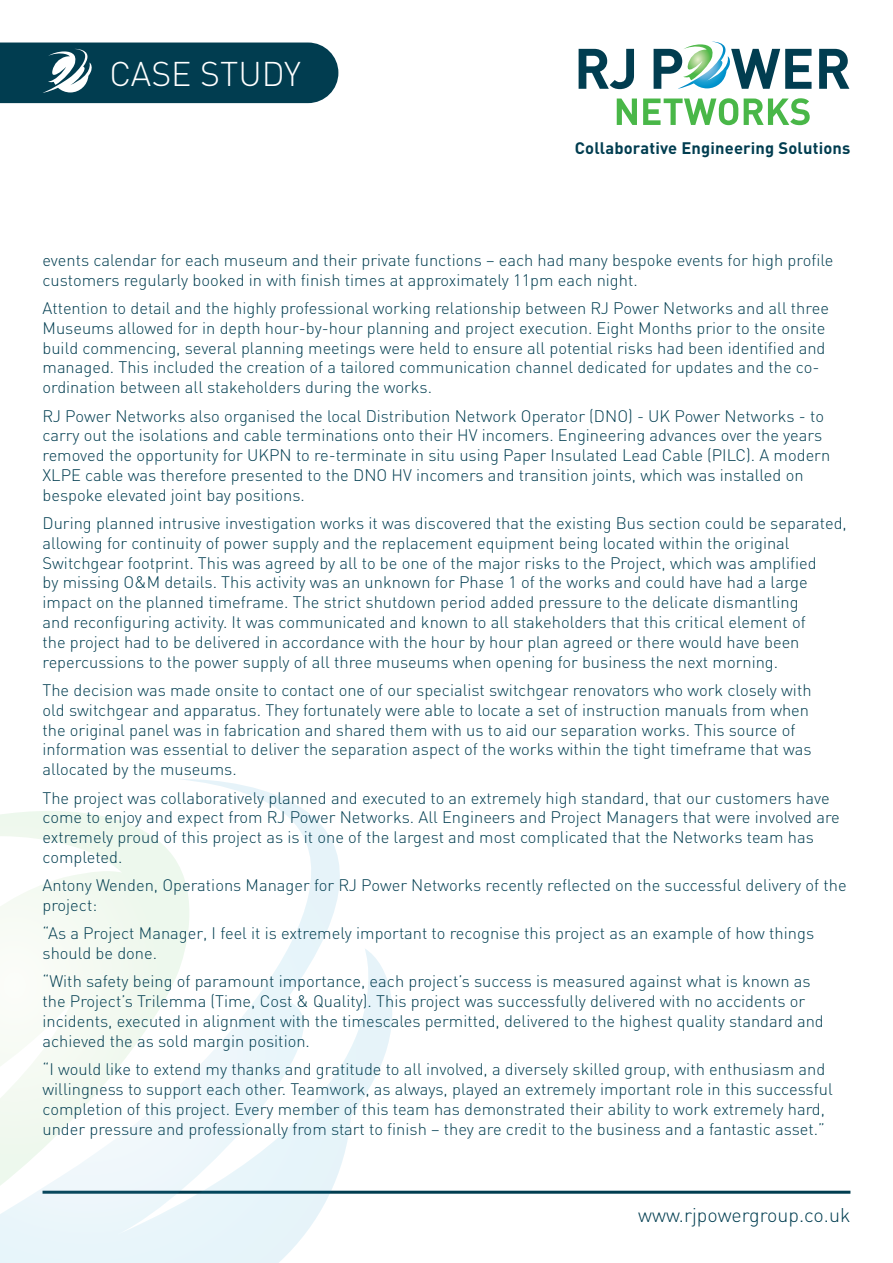
<style>
.page{position:relative;width:893px;height:1263px;background:#fff}
.page>*{position:absolute;margin:0;border:0;box-sizing:border-box;transform-origin:0 0}
.t1{font:300 33.9px "DIN";color:#fff}
.t2{font:300 19.65px "DIN";color:#013d50}
.t3{font:300 16.5px/19.8px "DIN";color:#013d50}
.t4{font:700 16.5px "DIN";letter-spacing:.01em;color:#013d50}
</style>
<div class="page">
<hr style="left:43px;top:1191px;width:807px;height:3px;background:#013d50">
<svg style="left:579px;top:49px;width:55px;height:40px"></svg>
<svg style="left:819px;top:49px;width:30px;height:40px"></svg>
<svg style="left:654px;top:42px;width:157px;height:47px"></svg>
<svg style="left:617px;top:99px;width:20px;height:26px"></svg>
<svg style="left:643px;top:98px;width:95px;height:27px"></svg>
<svg style="left:744px;top:98px;width:66px;height:27px"></svg>
<svg style="left:0;top:779px;width:394px;height:484px"></svg>
<svg style="left:0;top:811px;width:191px;height:417px"></svg>
<svg style="left:0;top:43px;width:338px;height:60px"></svg>
<h1 class="t1" style="left:109px;top:53px;width:193px">CASE STUDY</h1>
<p class="t4" style="left:575px;top:137px;width:277px">Collaborative Engineering Solutions</p>
<p class="t3" style="left:43px;top:250px;width:792px">events calendar for each museum and their private functions – each had many bespoke events for high profile customers regularly booked in with finish times at approximately 11pm each night.</p>
<p class="t3" style="left:43px;top:298px;width:788px">Attention to detail and the highly professional working relationship between RJ Power Networks and all three Museums allowed for in depth hour-by-hour planning and project execution. Eight Months prior to the onsite build commencing, several planning meetings were held to ensure all potential risks had been identified and managed. This included the creation of a tailored communication channel dedicated for updates and the co&shy;ordination between all stakeholders during the works.</p>
<p class="t3" style="left:43px;top:405px;width:789px">RJ Power Networks also organised the local Distribution Network Operator (DNO) - UK Power Networks - to carry out the isolations and cable terminations onto their HV incomers. Engineering advances over the years removed the opportunity for UKPN to re-terminate in situ using Paper Insulated Lead Cable (PILC). A modern XLPE cable was therefore presented to the DNO HV incomers and transition joints, which was installed on bespoke elevated joint bay positions.</p>
<p class="t3" style="left:43px;top:513px;width:806px">During planned intrusive investigation works it was discovered that the existing Bus section could be separated, allowing for continuity of power supply and the replacement equipment being located within the original Switchgear footprint. This was agreed by all to be one of the major risks to the Project, which was amplified<br>by missing O&amp;M details. This activity was an unknown for Phase 1 of the works and could have had a large impact on the planned timeframe. The strict shutdown period added pressure to the delicate dismantling<br>and reconfiguring activity. It was communicated and known to all stakeholders that this critical element of<br>the project had to be delivered in accordance with the hour by hour plan agreed or there would have been repercussions to the power supply of all three museums when opening for business the next morning.</p>
<p class="t3" style="left:43px;top:680px;width:771px">The decision was made onsite to contact one of our specialist switchgear renovators who work closely with old switchgear and apparatus. They fortunately were able to locate a set of instruction manuals from when the original panel was in fabrication and shared them with us to aid our separation works. This source of information was essential to deliver the separation aspect of the works within the tight timeframe that was allocated by the museums.</p>
<p class="t3" style="left:43px;top:787px;width:799px">The project was collaboratively planned and executed to an extremely high standard, that our customers have come to enjoy and expect from RJ Power Networks. All Engineers and Project Managers that were involved are extremely proud of this project as is it one of the largest and most complicated that the Networks team has completed.</p>
<p class="t3" style="left:43px;top:875px;width:806px">Antony Wenden, Operations Manager for RJ Power Networks recently reflected on the successful delivery of the project:</p>
<p class="t3" style="left:43px;top:923px;width:773px">“As a Project Manager, I feel it is extremely important to recognise this project as an example of how things should be done.</p>
<p class="t3" style="left:43px;top:971px;width:783px">“With safety being of paramount importance, each project’s success is measured against what is known as the Project’s Trilemma (Time, Cost &amp; Quality). This project was successfully delivered with no accidents or incidents, executed in alignment with the timescales permitted, delivered to the highest quality standard and achieved the as sold margin position.</p>
<p class="t3" style="left:43px;top:1059px;width:792px">“I would like to extend my thanks and gratitude to all involved, a diversely skilled group, with enthusiasm and willingness to support each other. Teamwork, as always, played an extremely important role in this successful completion of this project. Every member of this team has demonstrated their ability to work extremely hard, under pressure and professionally from start to finish – they are credit to the business and a fantastic asset.”</p>
<p class="t2" style="left:638px;top:1202px;width:214px">www.rjpowergroup.co.uk</p>
</div>
